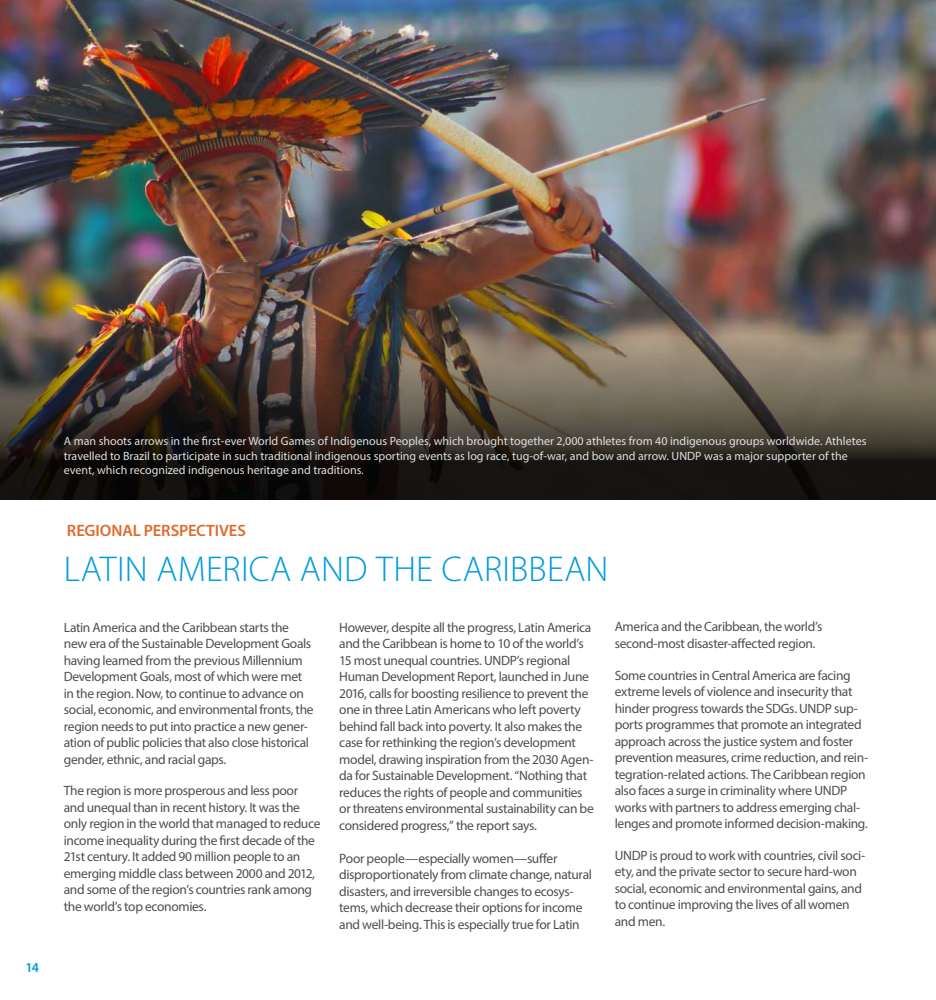
<style>
.page{position:relative;width:936px;height:1000px;background:#fff}
.page>*{position:absolute;margin:0;border:0;box-sizing:border-box;transform-origin:0 0}
.t1{font:300 36px "Myriad Pro";letter-spacing:.005em;color:#009bde}
.t2{font:600 16.5px "Myriad Pro";letter-spacing:-.005em;color:#e16a2d}
.t3{font:13.5px/16.5px "Myriad Pro";letter-spacing:-.025em;color:#4b4f54}
.t4{font:600 13.5px "Myriad Pro";color:#009bde}
.t5{font:12px/14.4px "Myriad Pro";color:#dbdfe1}
</style>
<div class="page">
<img style="left:0;top:0;width:935px;height:325px">
<img style="left:0;top:325px;width:935px;height:174px">
<hr style="left:935px;top:748px;width:1px;height:251px;background:#eff1f2">
<hr style="left:935px;top:249px;width:1px;height:251px;background:#eff1f2">
<p class="t4" style="left:26px;top:958px;width:15px">14</p>
<p class="t5" style="left:64px;top:433px;width:804px">A man shoots arrows in the first-ever World Games of Indigenous Peoples, which brought together 2,000 athletes from 40 indigenous groups worldwide. Athletes travelled to Brazil to participate in such traditional indigenous sporting events as log race, tug-of-war, and bow and arrow. UNDP was a major supporter of the event, which recognized indigenous heritage and traditions.</p>
<p class="t2" style="left:67px;top:519px;width:180px">REGIONAL PERSPECTIVES</p>
<h1 class="t1" style="left:64px;top:549px;width:546px">LATIN AMERICA AND THE CARIBBEAN</h1>
<p class="t3" style="left:64px;top:618px;width:251px">Latin America and the Caribbean starts the new era of the Sustainable Development Goals having learned from the previous Millennium Development Goals, most of which were met in the region. Now, to continue to advance on social, economic, and environmental fronts, the region needs to put into practice a new gener&shy;ation of public policies that also close historical gender, ethnic, and racial gaps.</p>
<p class="t3" style="left:64px;top:782px;width:258px">The region is more prosperous and less poor and unequal than in recent history. It was the only region in the world that managed to reduce income inequality during the first decade of the 21st century. It added 90 million people to an emerging middle class between 2000 and 2012, and some of the region’s countries rank among the world’s top economies.</p>
<p class="t3" style="left:339px;top:618px;width:256px">However, despite all the progress, Latin America and the Caribbean is home to 10 of the world’s 15 most unequal countries. UNDP’s regional Human Development Report, launched in June 2016, calls for boosting resilience to prevent the one in three Latin Americans who left poverty behind fall back into poverty. It also makes the case for rethinking the region’s development model, drawing inspiration from the 2030 Agen&shy;da for Sustainable Development. “Nothing that reduces the rights of people and communities or threatens environmental sustainability can be considered progress,” the report says.</p>
<p class="t3" style="left:339px;top:849px;width:254px">Poor people—especially women—suffer disproportionately from climate change, natural disasters, and irreversible changes to ecosys&shy;tems, which decrease their options for income and well-being. This is especially true for Latin</p>
<p class="t3" style="left:614px;top:618px;width:209px">America and the Caribbean, the world’s second-most disaster-affected region.</p>
<p class="t3" style="left:614px;top:666px;width:255px">Some countries in Central America are facing extreme levels of violence and insecurity that hinder progress towards the SDGs. UNDP sup&shy;ports programmes that promote an integrated approach across the justice system and foster prevention measures, crime reduction, and rein&shy;tegration-related actions. The Caribbean region also faces a surge in criminality where UNDP works with partners to address emerging chal&shy;lenges and promote informed decision-making.</p>
<p class="t3" style="left:614px;top:846px;width:252px">UNDP is proud to work with countries, civil soci&shy;ety, and the private sector to secure hard-won social, economic and environmental gains, and to continue improving the lives of all women and men.</p>
</div>
